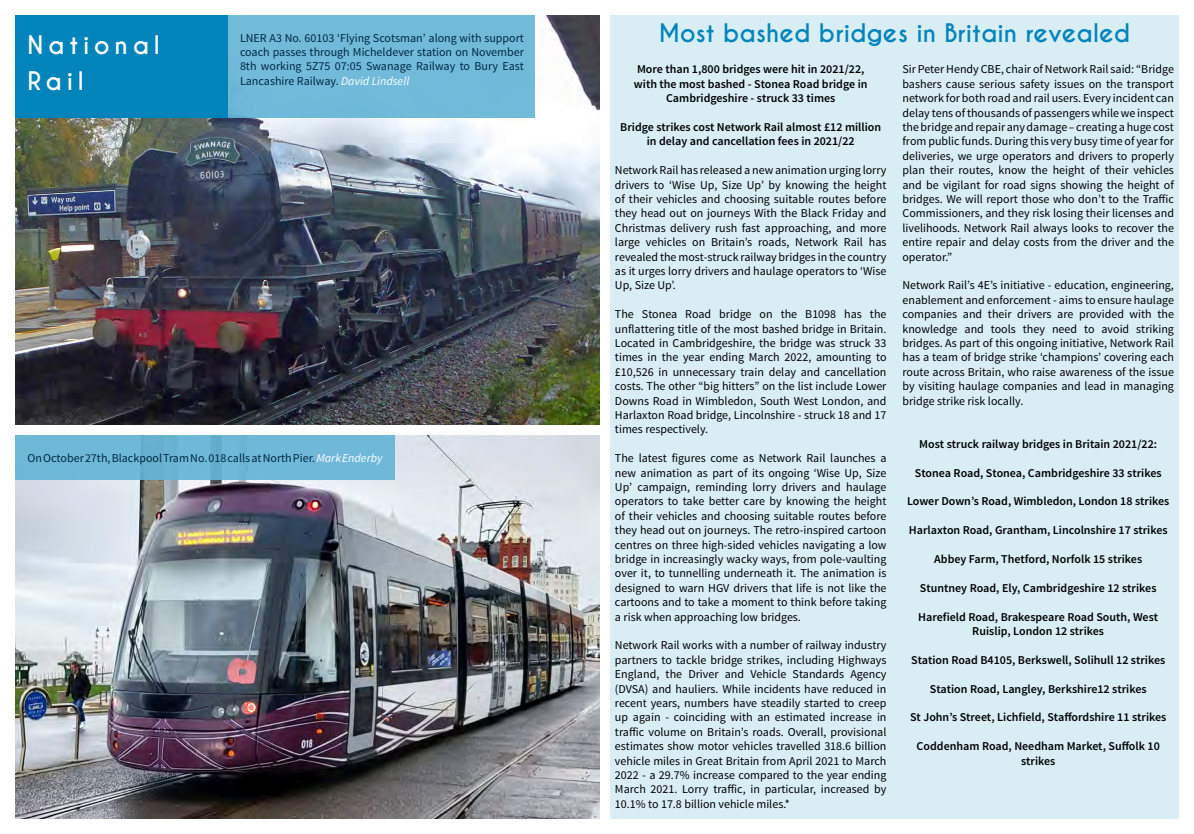
<style>
.page{position:relative;width:1194px;height:834px;background:#fff}
.page>*{position:absolute;margin:0;border:0;box-sizing:border-box;transform-origin:0 0}
.t1{font:700 24px "Caviar Dreams";color:#0084bb}
.t2{font:700 24px/36px "Caviar Dreams";letter-spacing:.2em;color:#fff}
.t3{font:12px/14.4px "Source Sans Pro";color:#000;text-align:justify}
.t4{font:600 12px/14.4px "Source Sans Pro";color:#000;text-align:center}
.t5{font:12px/14.4px "Source Sans Pro";color:#002841;text-align:justify}
.s1{font-style:italic;color:#fff}
</style>
<div class="page">
<div style="left:610px;top:15px;width:569px;height:804px;background:#d9edf5"></div>
<img style="left:15px;top:15px;width:585px;height:410px">
<div style="left:228px;top:15px;width:307px;height:103px;background:#71bad8"></div>
<div style="left:15px;top:15px;width:213px;height:103px;background:#0084bb"></div>
<img style="left:15px;top:435px;width:585px;height:384px">
<div style="left:15px;top:435px;width:380px;height:45px;background:#6fb8d7"></div>
<h1 class="t2" style="left:28px;top:28px;width:134px">National<br>Rail</h1>
<p class="t5" style="left:240px;top:31px;width:286px">LNER A3 No. 60103 ‘Flying Scotsman’ along with support coach passes through Micheldever station on November 8th working 5Z75 07:05 Swanage Railway to Bury East Lancashire Railway. <span class="s1">David Lindsell</span></p>
<p class="t5" style="left:28px;top:451px;width:357px">On October 27th, Blackpool Tram No. 018 calls at North Pier. <span class="s1">Mark Enderby</span></p>
<h1 class="t1" style="left:659px;top:18px;width:473px">Most bashed bridges in Britain revealed</h1>
<p class="t4" style="left:634px;top:63px;width:235px">More than 1,800 bridges were hit in 2021/22, with the most bashed - Stonea Road bridge in<br>Cambridgeshire - struck 33 times</p>
<p class="t4" style="left:620px;top:120px;width:263px">Bridge strikes cost Network Rail almost £12 million in delay and cancellation fees in 2021/22</p>
<p class="t3" style="left:615px;top:163px;width:273px">Network Rail has released a new animation urging lorry drivers to ‘Wise Up, Size Up’ by knowing the height of their vehicles and choosing suitable routes before they head out on journeys With the Black Friday and Christmas delivery rush fast approaching, and more large vehicles on Britain’s roads, Network Rail has revealed the most-struck railway bridges in the country as it urges lorry drivers and haulage operators to ‘Wise Up, Size Up’.</p>
<p class="t3" style="left:615px;top:307px;width:273px">The Stonea Road bridge on the B1098 has the unflattering title of the most bashed bridge in Britain.<br>Located in Cambridgeshire, the bridge was struck 33 times in the year ending March 2022, amounting to £10,526 in unnecessary train delay and cancellation costs. The other “big hitters” on the list include Lower Downs Road in Wimbledon, South West London, and Harlaxton Road bridge, Lincolnshire - struck 18 and 17 times respectively.</p>
<p class="t3" style="left:615px;top:451px;width:273px">The latest figures come as Network Rail launches a new animation as part of its ongoing ‘Wise Up, Size Up’ campaign, reminding lorry drivers and haulage operators to take better care by knowing the height of their vehicles and choosing suitable routes before they head out on journeys. The retro-inspired cartoon centres on three high-sided vehicles navigating a low bridge in increasingly wacky ways, from pole-vaulting over it, to tunnelling underneath it. The animation is designed to warn HGV drivers that life is not like the cartoons and to take a moment to think before taking a risk when approaching low bridges.</p>
<p class="t3" style="left:615px;top:638px;width:273px">Network Rail works with a number of railway industry partners to tackle bridge strikes, including Highways England, the Driver and Vehicle Standards Agency (DVSA) and hauliers. While incidents have reduced in recent years, numbers have steadily started to creep up again - coinciding with an estimated increase in traffic volume on Britain’s roads. Overall, provisional estimates show motor vehicles travelled 318.6 billion vehicle miles in Great Britain from April 2021 to March 2022 - a 29.7% increase compared to the year ending March 2021. Lorry traffic, in particular, increased by 10.1% to 17.8 billion vehicle miles.*</p>
<p class="t3" style="left:902px;top:62px;width:273px">Sir Peter Hendy CBE, chair of Network Rail said: “Bridge bashers cause serious safety issues on the transport network for both road and rail users. Every incident can delay tens of thousands of passengers while we inspect the bridge and repair any damage – creating a huge cost from public funds. During this very busy time of year for deliveries, we urge operators and drivers to properly plan their routes, know the height of their vehicles and be vigilant for road signs showing the height of bridges. We will report those who don’t to the Traffic Commissioners, and they risk losing their licenses and livelihoods. Network Rail always looks to recover the entire repair and delay costs from the driver and the operator.”</p>
<p class="t3" style="left:902px;top:278px;width:273px">Network Rail’s 4E’s initiative - education, engineering, enablement and enforcement - aims to ensure haulage companies and their drivers are provided with the knowledge and tools they need to avoid striking bridges. As part of this ongoing initiative, Network Rail has a team of bridge strike ‘champions’ covering each route across Britain, who raise awareness of the issue by visiting haulage companies and lead in managing bridge strike risk locally.</p>
<p class="t4" style="left:919px;top:437px;width:239px">Most struck railway bridges in Britain 2021/22:</p>
<p class="t4" style="left:915px;top:466px;width:248px">Stonea Road, Stonea, Cambridgeshire 33 strikes</p>
<p class="t4" style="left:907px;top:495px;width:264px">Lower Down’s Road, Wimbledon, London 18 strikes</p>
<p class="t4" style="left:909px;top:523px;width:260px">Harlaxton Road, Grantham, Lincolnshire 17 strikes</p>
<p class="t4" style="left:934px;top:552px;width:209px">Abbey Farm, Thetford, Norfolk 15 strikes</p>
<p class="t4" style="left:920px;top:581px;width:238px">Stuntney Road, Ely, Cambridgeshire 12 strikes</p>
<p class="t4" style="left:918px;top:610px;width:241px">Harefield Road, Brakespeare Road South, West<br>Ruislip, London 12 strikes</p>
<p class="t4" style="left:911px;top:653px;width:256px">Station Road B4105, Berkswell, Solihull 12 strikes</p>
<p class="t4" style="left:930px;top:682px;width:218px">Station Road, Langley, Berkshire12 strikes</p>
<p class="t4" style="left:910px;top:711px;width:258px">St John’s Street, Lichfield, Staffordshire 11 strikes</p>
<p class="t4" style="left:917px;top:739px;width:245px">Coddenham Road, Needham Market, Suffolk 10 strikes</p>
</div>
